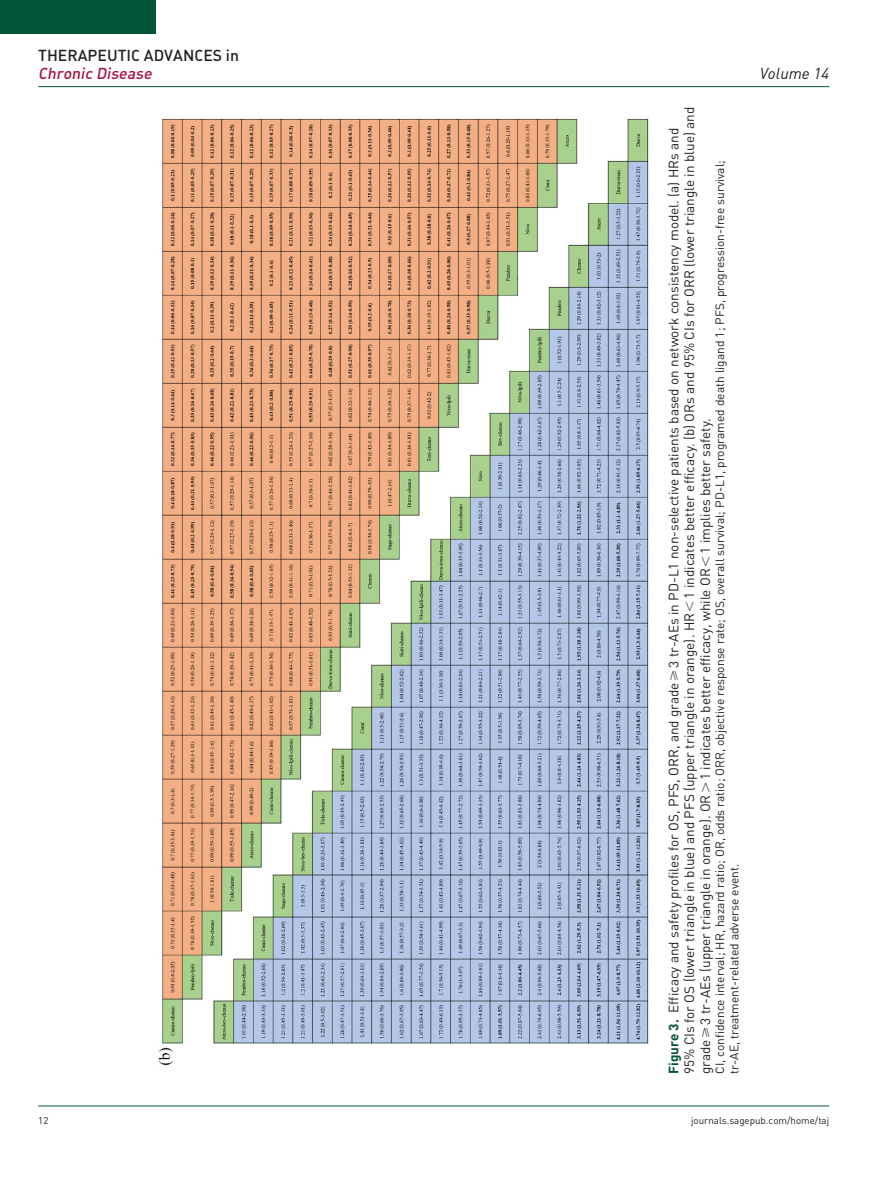
<style>
.page{position:relative;width:893px;height:1191px;background:#fff}
.page>*{position:absolute;margin:0;border:0;box-sizing:border-box;transform-origin:0 0}
.t1{font:15.75px "DIN Medium Alternate";color:#231f20}
.t2{font:italic 15.75px "DIN Medium Alternate";color:#a6133e}
.t3{font:italic 15.75px "DIN";color:#231f20}
.t4{font:13.5px/15.8px "DIN";color:#231f20}
.t5{font:12px/14.2px "DIN";color:#231f20}
.t6{font:9.75px "DIN";color:#231f20}
.s1{font-weight:700;color:#015436}
</style>
<div class="page">
<hr style="left:38px;top:86px;width:791px;height:1px;background:#015436">
<hr style="left:38px;top:1105px;width:791px;height:1px;background:#015436">
<div style="left:0;top:0;width:155px;height:34px;background:#015436"></div>
<img style="left:158px;top:118px;width:491px;height:947px">
<p class="t1" style="left:38px;top:45px;width:202px">THERAPEUTIC ADVANCES IN</p>
<p class="t2" style="left:38px;top:63px;width:118px">Chronic Disease</p>
<p class="t4" style="left:666px;top:1074px;width:968px;rotate:-90deg"><span class="s1">Figure 3.</span> Efficacy and safety profiles for OS, PFS, ORR, and grade⩾3 tr-AEs in PD-L1 non-selective patients based on network consistency model. (a) HRs and<br>95% CIs for OS (lower triangle in blue) and PFS (upper triangle in orange). HR 1 indicates better efficacy. (b) ORs and 95% CIs for ORR (lower triangle in blue) and grade⩾3 tr-AEs (upper triangle in orange). OR 1 indicates better efficacy, while OR 1 implies better safety.</p>
<p class="t5" style="left:713px;top:1074px;width:915px;rotate:-90deg">CI, confidence interval; HR, hazard ratio; OR, odds ratio; ORR, objective response rate; OS, overall survival; PD-L1, programed death ligand 1; PFS, progression-free survival; tr-AE, treatment-related adverse event.</p>
<p class="t3" style="left:760px;top:63px;width:71px">Volume 14</p>
<p class="t6" style="left:38px;top:1114px;width:12px">12</p>
<p class="t6" style="left:691px;top:1114px;width:140px">journals.sagepub.com/home/taj</p>
</div>
